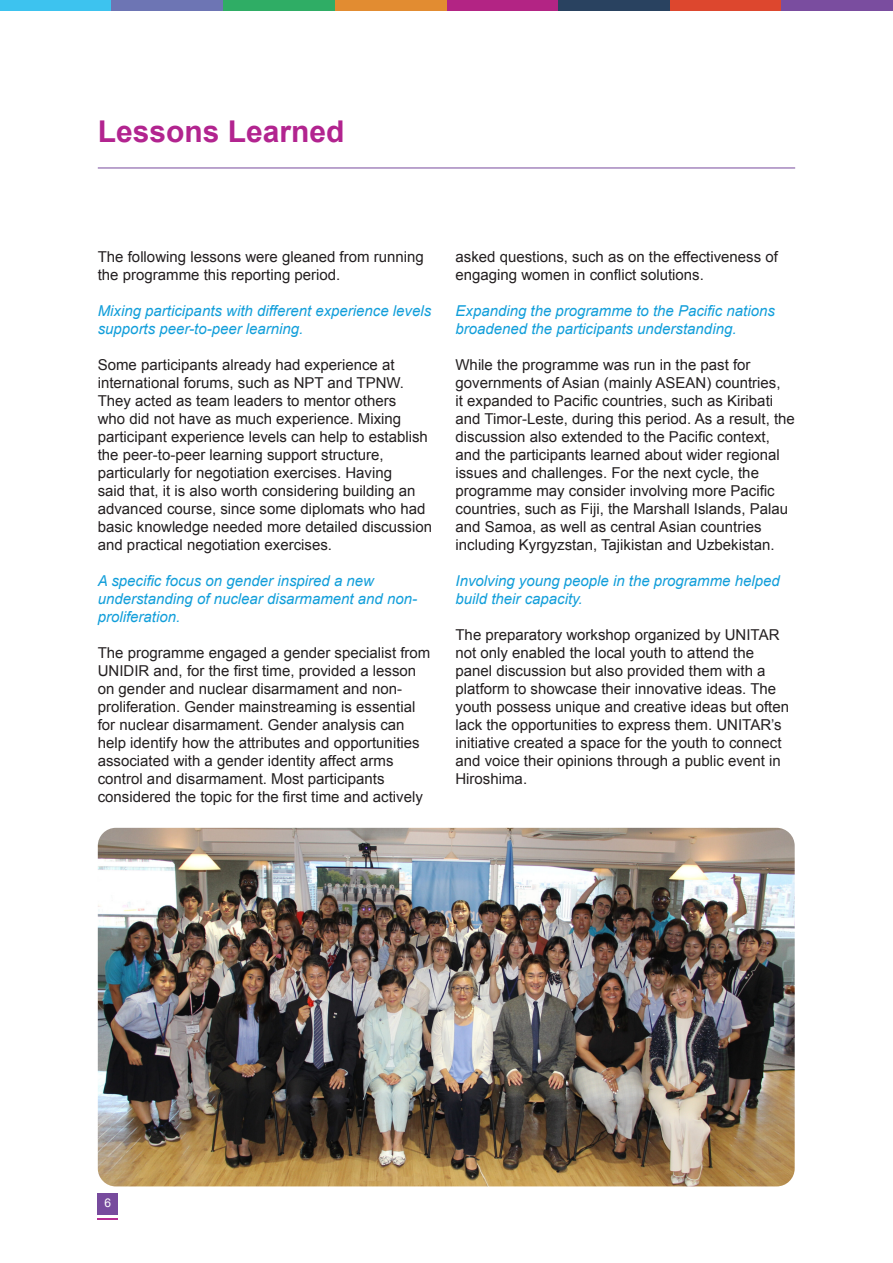
<style>
.page{position:relative;width:893px;height:1263px;background:#fff}
.page>*{position:absolute;margin:0;border:0;box-sizing:border-box;transform-origin:0 0}
.t1{font:700 30px "Arial";color:#b2248f}
.t2{font:15px/18px "Arial";color:#231f20}
.t3{font:italic 15px/18px "Arial";color:#119eda}
.t4{font:12px "Arial";color:#fff}
</style>
<div class="page">
<div style="left:0;top:0;width:112px;height:11px;background:#3dc3ef"></div>
<div style="left:446px;top:0;width:112px;height:11px;background:#b32484"></div>
<div style="left:223px;top:0;width:112px;height:11px;background:#2fad65"></div>
<div style="left:670px;top:0;width:111px;height:11px;background:#dd472e"></div>
<div style="left:112px;top:0;width:111px;height:11px;background:#6d75b4"></div>
<div style="left:558px;top:0;width:112px;height:11px;background:#294260"></div>
<div style="left:335px;top:0;width:111px;height:11px;background:#e28c31"></div>
<div style="left:781px;top:0;width:112px;height:11px;background:#7a4d9f"></div>
<div style="left:98px;top:1193px;width:20px;height:22px;background:#774b9d"></div>
<hr style="left:98px;top:1218px;width:20px;height:2px;background:#b2248f">
<hr style="left:98px;top:168px;width:697px;height:1px;background:#774b9d">
<img style="left:98px;top:828px;width:697px;height:358px">
<p class="t1" style="left:98px;top:112px;width:248px">Lessons Learned</p>
<p class="t2" style="left:98px;top:248px;width:327px">The following lessons were gleaned from running the programme this reporting period.</p>
<p class="t3" style="left:98px;top:302px;width:335px">Mixing participants with different experience levels supports peer-to-peer learning.</p>
<p class="t2" style="left:98px;top:356px;width:336px">Some participants already had experience at international forums, such as NPT and TPNW.<br>They acted as team leaders to mentor others<br>who did not have as much experience. Mixing participant experience levels can help to establish the peer-to-peer learning support structure, particularly for negotiation exercises. Having<br>said that, it is also worth considering building an advanced course, since some diplomats who had basic knowledge needed more detailed discussion and practical negotiation exercises.</p>
<p class="t3" style="left:98px;top:572px;width:321px">A specific focus on gender inspired a new understanding of nuclear disarmament and non&shy;proliferation.</p>
<p class="t2" style="left:98px;top:644px;width:334px">The programme engaged a gender specialist from UNIDIR and, for the first time, provided a lesson on gender and nuclear disarmament and non&shy;proliferation. Gender mainstreaming is essential for nuclear disarmament. Gender analysis can help identify how the attributes and opportunities associated with a gender identity affect arms control and disarmament. Most participants considered the topic for the first time and actively</p>
<p class="t2" style="left:455px;top:248px;width:324px">asked questions, such as on the effectiveness of engaging women in conflict solutions.</p>
<p class="t3" style="left:455px;top:302px;width:321px">Expanding the programme to the Pacific nations broadened the participants understanding.</p>
<p class="t2" style="left:455px;top:356px;width:341px">While the programme was run in the past for governments of Asian (mainly ASEAN) countries,<br>it expanded to Pacific countries, such as Kiribati and Timor-Leste, during this period. As a result, the discussion also extended to the Pacific context, and the participants learned about wider regional issues and challenges. For the next cycle, the programme may consider involving more Pacific countries, such as Fiji, the Marshall Islands, Palau and Samoa, as well as central Asian countries including Kyrgyzstan, Tajikistan and Uzbekistan.</p>
<p class="t3" style="left:455px;top:572px;width:326px">Involving young people in the programme helped build their capacity.</p>
<p class="t2" style="left:455px;top:626px;width:335px">The preparatory workshop organized by UNITAR not only enabled the local youth to attend the panel discussion but also provided them with a platform to showcase their innovative ideas. The youth possess unique and creative ideas but often lack the opportunities to express them. UNITAR’s initiative created a space for the youth to connect and voice their opinions through a public event in Hiroshima.</p>
<p class="t4" style="left:104px;top:1194px;width:8px">6</p>
</div>
